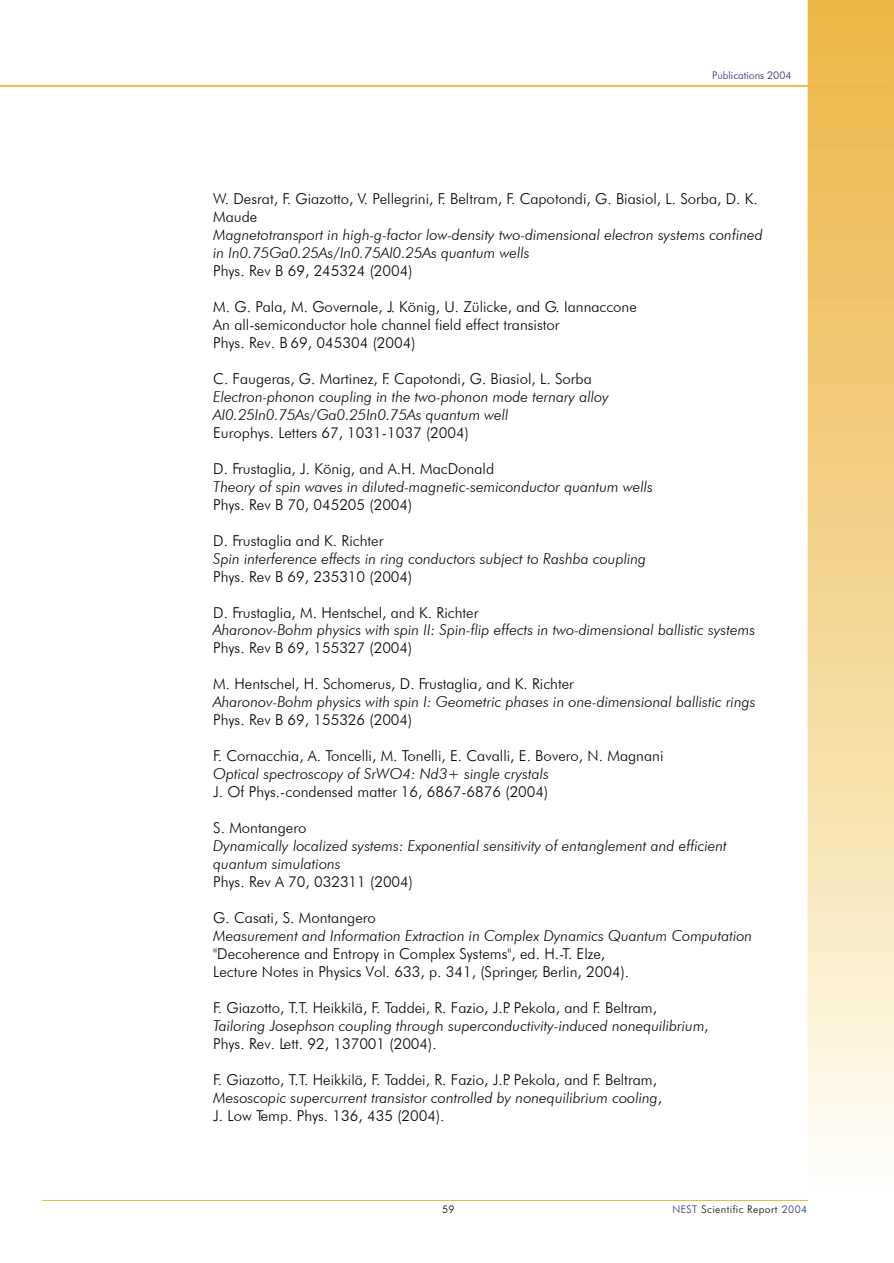
<style>
.page{position:relative;width:894px;height:1263px;background:#fff}
.page>*{position:absolute;margin:0;border:0;box-sizing:border-box;transform-origin:0 0}
.t1{font:15px/18px "Futura Lt BT";color:#000}
.t2{font:italic 15px/18px "Futura Lt BT";color:#000}
.t3{font:10.5px "Futura Lt BT";letter-spacing:.045em;color:#000}
.t4{font:10.5px "Futura Lt BT";color:#242678}
.s1{font-weight:700}
.s2{font-style:normal}
.s3{font-weight:700;font-style:normal}
.s4{font-style:italic}
.s5{color:#262678}
</style>
<div class="page">
<svg style="left:807px;top:0;width:87px;height:1146px"></svg>
<hr style="left:42px;top:1200px;width:765px;height:1px;background:#edb845">
<div style="left:0;top:85px;width:891px;height:2px;border:1px solid #edb845"></div>
<p class="t4" style="left:712px;top:71px;width:81px">Publications 2004</p>
<p class="t1" style="left:213px;top:191px;width:546px">W. Desrat, F. Giazotto, V. Pellegrini, F. Beltram, F. Capotondi, G. Biasiol, L. Sorba, D. K.<br>Maude</p>
<p class="t2" style="left:213px;top:227px;width:551px">Magnetotransport in high-g-factor low-density two-dimensional electron systems confined in In0.75Ga0.25As/In0.75AI0.25As quantum wells</p>
<p class="t1" style="left:213px;top:263px;width:201px">Phys. Rev B 69, 245324 (2004)</p>
<p class="t1" style="left:213px;top:299px;width:425px">M. G. Pala, M. Governale, J. König, U. Zülicke, and G. Iannaccone<br>An all-semiconductor hole channel field effect transistor<br>Phys. Rev. B <span class="s1">69,</span> 045304 (2004)</p>
<p class="t1" style="left:213px;top:371px;width:380px">C. Faugeras, G. Martinez, F. Capotondi, G. Biasiol, L. Sorba</p>
<p class="t2" style="left:213px;top:389px;width:397px">Electron-phonon coupling in the two-phonon mode ternary alloy<br>AI0.25In0.75As/Ga0.25In0.75As quantum well<br><span class="s2">Europhys. Letters</span> <span class="s3">67,</span> <span class="s2">1031-1037 (2004)</span></p>
<p class="t1" style="left:213px;top:461px;width:282px">D. Frustaglia, J. König, and A.H. MacDonald</p>
<p class="t2" style="left:213px;top:479px;width:441px">Theory of spin waves in diluted-magnetic-semiconductor quantum wells<br><span class="s2">Phys. Rev B</span> <span class="s3">70,</span> <span class="s2">045205 (2004)</span></p>
<p class="t1" style="left:213px;top:533px;width:172px">D. Frustaglia and K. Richter</p>
<p class="t2" style="left:213px;top:551px;width:434px">Spin interference effects in ring conductors subject to Rashba coupling<br><span class="s2">Phys. Rev B</span> <span class="s3">69,</span> <span class="s2">235310 (2004)</span></p>
<p class="t1" style="left:213px;top:605px;width:267px">D. Frustaglia, M. Hentschel, and K. Richter</p>
<p class="t2" style="left:213px;top:623px;width:544px">Aharonov-Bohm physics with spin II: Spin-flip effects in two-dimensional ballistic systems<br><span class="s2">Phys. Rev B</span> <span class="s3">69,</span> <span class="s2">155327 (2004)</span></p>
<p class="t1" style="left:213px;top:677px;width:362px">M. Hentschel, H. Schomerus, D. Frustaglia, and K. Richter</p>
<p class="t2" style="left:213px;top:694px;width:544px">Aharonov-Bohm physics with spin I: Geometric phases in one-dimensional ballistic rings<br><span class="s2">Phys. Rev B</span> <span class="s3">69,</span> <span class="s2">155326 (2004)</span></p>
<p class="t1" style="left:213px;top:748px;width:452px">F. Cornacchia, A. Toncelli, M. Tonelli, E. Cavalli, E. Bovero, N. Magnani</p>
<p class="t2" style="left:213px;top:766px;width:337px">Optical spectroscopy of SrWO4: Nd3+ single crystals<br><span class="s2">J. Of Phys.-condensed matter</span> <span class="s3">16</span><span class="s2">, 6867-6876 (2004)</span></p>
<p class="t1" style="left:213px;top:820px;width:95px">S. Montangero</p>
<p class="t2" style="left:213px;top:838px;width:515px">Dynamically localized systems: Exponential sensitivity of entanglement and efficient quantum simulations<br><span class="s2">Phys. Rev A</span> <span class="s3">70,</span> <span class="s2">032311 (2004)</span></p>
<p class="t1" style="left:213px;top:910px;width:164px">G. Casati, S. Montangero</p>
<p class="t2" style="left:213px;top:928px;width:541px">Measurement and Information Extraction in Complex Dynamics Quantum Computation</p>
<p class="t1" style="left:213px;top:946px;width:417px">"Decoherence and Entropy in Complex Systems", ed. H.-T. Elze,<br>Lecture Notes in Physics Vol. 633, p. 341, (Springer, Berlin, 2004).</p>
<p class="t1" style="left:213px;top:1000px;width:497px">F. Giazotto, T.T. Heikkilä, F. Taddei, R. Fazio, J.P. Pekola, and F. Beltram,<br><span class="s4">Tailoring Josephson coupling through superconductivity-induced nonequilibrium</span>,<br>Phys. Rev. Lett. <span class="s1">92,</span> 137001 (2004).</p>
<p class="t1" style="left:213px;top:1072px;width:450px">F. Giazotto, T.T. Heikkilä, F. Taddei, R. Fazio, J.P. Pekola, and F. Beltram,<br><span class="s4">Mesoscopic supercurrent transistor controlled by nonequilibrium cooling</span>,<br>J. Low Temp. Phys. <span class="s1">136,</span> 435 (2004).</p>
<p class="t3" style="left:442px;top:1205px;width:14px">59</p>
<p class="t3" style="left:672px;top:1205px;width:136px"><span class="s5">NEST</span> Scientific Report <span class="s5">2004</span></p>
</div>
